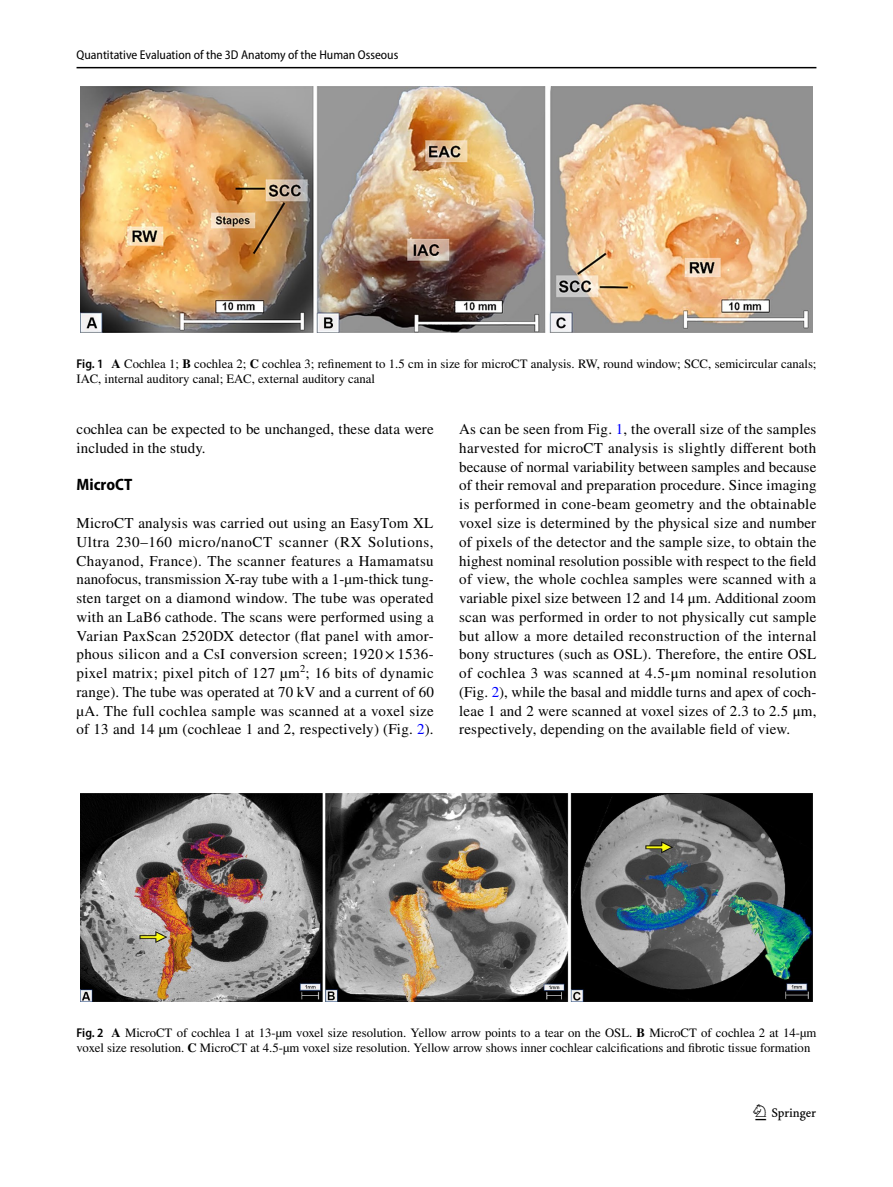
<style>
.page{position:relative;width:893px;height:1187px;background:#fff}
.page>*{position:absolute;margin:0;border:0;box-sizing:border-box;transform-origin:0 0}
.t1{font:22.5px "Springnew Regular 3";color:#000}
.t2{font:700 semi-condensed 16.5px "Myriad Pro";color:#000}
.t3{font:15px/18.8px "STIX";letter-spacing:.015em;color:#000;text-align:justify}
.t4{font:12.75px/15px "STIX";color:#000}
.t5{font:12.75px "Myriad Pro Semi Cn 3";color:#000}
.s1{font-family:"Myriad Pro";font-weight:600;font-stretch:semi-condensed}
.s2{font-weight:700}
.s3{color:#00f}
</style>
<div class="page">
<hr style="left:77px;top:67px;width:739px;height:1px;background:#000">
<img style="left:81px;top:87px;width:731px;height:246px">
<img style="left:81px;top:793px;width:731px;height:208px">
<p class="t5" style="left:77px;top:48px;width:323px">Quantitative Evaluation of the 3D Anatomy of the Human Osseous</p>
<p class="t4" style="left:77px;top:357px;width:741px"><span class="s1">Fig. 1</span> <span class="s2">A</span> Cochlea 1; <span class="s2">B</span> cochlea 2; <span class="s2">C</span> cochlea 3; refinement to 1.5 cm in size for microCT analysis. RW, round window; SCC, semicircular canals;<br>IAC, internal auditory canal; EAC, external auditory canal</p>
<p class="t3" style="left:77px;top:421px;width:359px">cochlea can be expected to be unchanged, these data were included in the study.</p>
<p class="t2" style="left:77px;top:475px;width:57px">MicroCT</p>
<p class="t3" style="left:77px;top:514px;width:359px">MicroCT analysis was carried out using an EasyTom XL Ultra 230–160 micro/nanoCT scanner (RX Solutions, Chayanod, France). The scanner features a Hamamatsu nanofocus, transmission X-ray tube with a 1-µm-thick tung&shy;sten target on a diamond window. The tube was operated with an LaB6 cathode. The scans were performed using a Varian PaxScan 2520DX detector (flat panel with amor&shy;phous silicon and a CsI conversion screen; 1920× 1536- pixel matrix; pixel pitch of 127 µm<sup>2</sup>; 16 bits of dynamic range). The tube was operated at 70 kV and a current of 60 µA. The full cochlea sample was scanned at a voxel size of 13 and 14 µm (cochleae 1 and 2, respectively) (Fig. <span class="s3">2</span>).</p>
<p class="t3" style="left:459px;top:421px;width:359px">As can be seen from Fig. <span class="s3">1</span>, the overall size of the samples harvested for microCT analysis is slightly different both because of normal variability between samples and because of their removal and preparation procedure. Since imaging is performed in cone-beam geometry and the obtainable voxel size is determined by the physical size and number of pixels of the detector and the sample size, to obtain the highest nominal resolution possible with respect to the field of view, the whole cochlea samples were scanned with a variable pixel size between 12 and 14 μm. Additional zoom scan was performed in order to not physically cut sample but allow a more detailed reconstruction of the internal bony structures (such as OSL). Therefore, the entire OSL of cochlea 3 was scanned at 4.5-μm nominal resolution (Fig. <span class="s3">2</span>), while the basal and middle turns and apex of coch&shy;leae 1 and 2 were scanned at voxel sizes of 2.3 to 2.5 μm, respectively, depending on the available field of view.</p>
<p class="t4" style="left:77px;top:1025px;width:741px"><span class="s1">Fig. 2</span> <span class="s2">A</span> MicroCT of cochlea 1 at 13-µm voxel size resolution. Yellow arrow points to a tear on the OSL. <span class="s2">B</span> MicroCT of cochlea 2 at 14-µm voxel size resolution. <span class="s2">C</span> MicroCT at 4.5-µm voxel size resolution. Yellow arrow shows inner cochlear calcifications and fibrotic tissue formation</p>
<h1 class="t1" style="left:755px;top:1104px;width:62px">1 3</h1>
</div>
